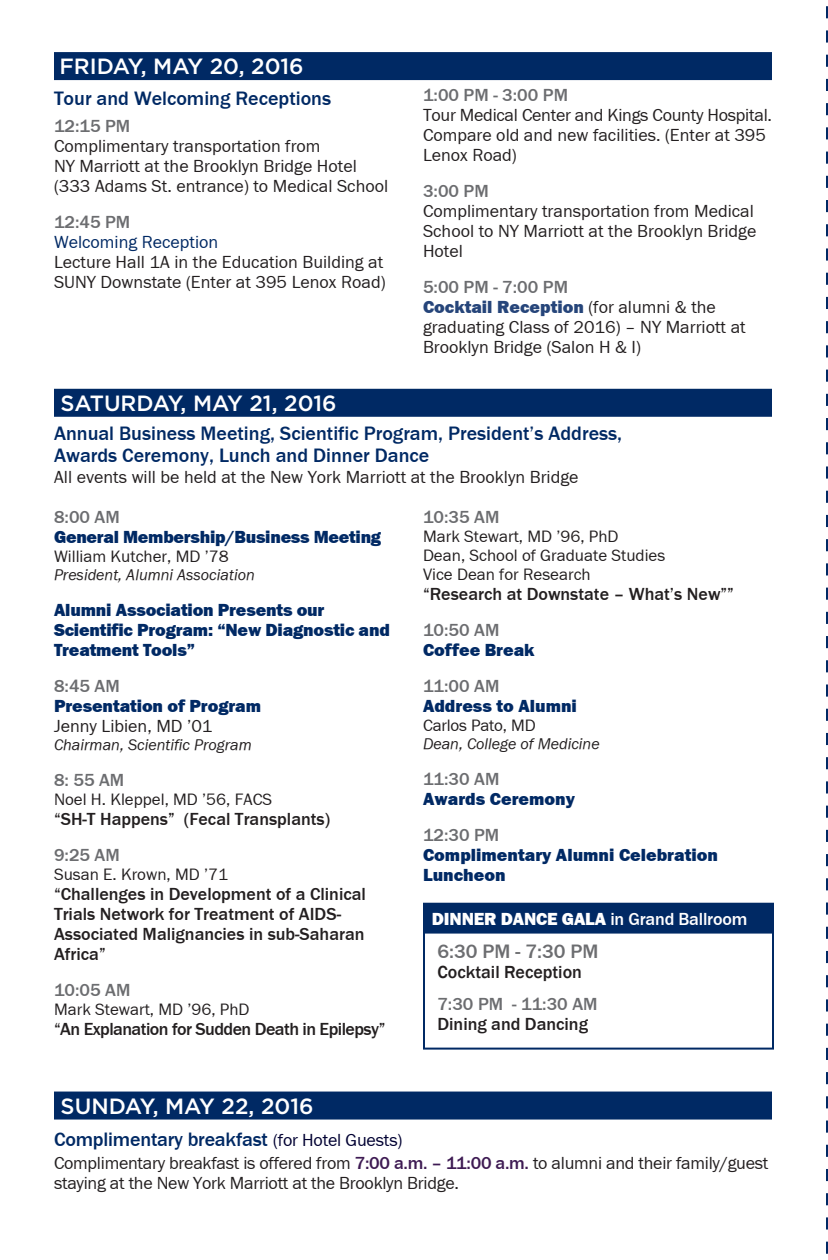
<style>
.page{position:relative;width:828px;height:1260px;background:#fff}
.page>*{position:absolute;margin:0;border:0;box-sizing:border-box;transform-origin:0 0}
.t1{font:500 22px "Gotham";color:#fff}
.t2{font:700 20px/22px "Franklin Gothic";color:#002964}
.t3{font:700 20px "Franklin Gothic";color:#6c6d70}
.t4{font:18px/20px "Franklin Gothic";color:#231f20}
.t5{font:18px/20px "Franklin Gothic H Heavy";letter-spacing:-.01em;color:#002964}
.t6{font:700 18px/20px "Franklin Gothic";color:#231f20}
.t7{font:700 18px "Franklin Gothic";color:#6c6d70}
.t8{font:700 18px "Franklin Gothic";letter-spacing:-.03em;color:#231f20}
.t9{font:18px "Franklin Gothic H Heavy";color:#26457a}
.t10{font:18px "Franklin Gothic H Heavy";letter-spacing:-.01em;color:#fff}
.t11{font:18px "Franklin Gothic";color:#002964}
.t12{font:500 18px "Franklin Gothic";color:#231f20}
.t13{font:17px/19px "Franklin Gothic";color:#231f20}
.t14{font:italic 16px "Franklin Gothic";color:#231f20}
.s1{font-family:"Franklin Gothic";color:#231f20}
.s2{font-family:"Franklin Gothic";font-weight:700}
.s3{font-weight:400;font-size:18px;color:#000032}
.s4{font-weight:700;color:#3e1b53}
</style>
<div class="page">
<div style="left:54px;top:389px;width:718px;height:28px;background:#002964"></div>
<div style="left:423px;top:904px;width:351px;height:30px;background:#002964"></div>
<div style="left:54px;top:1092px;width:718px;height:28px;background:#002964"></div>
<div style="left:54px;top:52px;width:718px;height:28px;background:#002964"></div>
<div style="left:423px;top:903px;width:351px;height:147px;border:2px solid #002964"></div>
<svg style="left:826px;top:6px;width:2px;height:1248px"></svg>
<p class="t1" style="left:60px;top:54px;width:246px">FRIDAY, MAY 20, 2016</p>
<p class="t2" style="left:54px;top:87px;width:279px">Tour and Welcoming Receptions</p>
<p class="t7" style="left:54px;top:116px;width:78px">12:15 PM</p>
<p class="t4" style="left:54px;top:136px;width:336px">Complimentary transportation from<br>NY Marriott at the Brooklyn Bridge Hotel (333 Adams St. entrance) to Medical School</p>
<p class="t7" style="left:54px;top:212px;width:78px">12:45 PM</p>
<p class="t11" style="left:54px;top:232px;width:166px">Welcoming Reception</p>
<p class="t4" style="left:54px;top:252px;width:333px">Lecture Hall 1A in the Education Building at<br>SUNY Downstate (Enter at 395 Lenox Road)</p>
<p class="t7" style="left:423px;top:85px;width:147px">1:00 PM - 3:00 PM</p>
<p class="t4" style="left:423px;top:105px;width:351px">Tour Medical Center and Kings County Hospital.<br>Compare old and new facilities. (Enter at 395<br>Lenox Road)</p>
<p class="t7" style="left:423px;top:181px;width:67px">3:00 PM</p>
<p class="t4" style="left:423px;top:201px;width:335px">Complimentary transportation from Medical<br>School to NY Marriott at the Brooklyn Bridge<br>Hotel</p>
<p class="t7" style="left:423px;top:277px;width:147px">5:00 PM - 7:00 PM</p>
<p class="t9" style="left:423px;top:297px;width:295px">Cocktail Reception <span class="s1">(for alumni &amp; the</span></p>
<p class="t4" style="left:423px;top:317px;width:324px">graduating Class of 2016) – NY Marriott at<br>Brooklyn Bridge (Salon H &amp; I)</p>
<p class="t1" style="left:61px;top:390px;width:278px">SATURDAY, MAY 21, 2016</p>
<p class="t2" style="left:54px;top:423px;width:570px">Annual Business Meeting, Scientific Program, President’s Address,<br>Awards Ceremony, Lunch and Dinner Dance</p>
<p class="t4" style="left:54px;top:467px;width:526px">All events will be held at the New York Marriott at the Brooklyn Bridge</p>
<p class="t7" style="left:54px;top:506px;width:67px">8:00 AM</p>
<p class="t5" style="left:54px;top:527px;width:329px">General Membership/Business Meeting</p>
<p class="t13" style="left:54px;top:547px;width:176px">William Kutcher, MD ’78</p>
<p class="t14" style="left:54px;top:566px;width:202px">President, Alumni Association</p>
<p class="t5" style="left:54px;top:600px;width:337px">Alumni Association Presents our<br>Scientific Program: “New Diagnostic and<br>Treatment Tools”</p>
<p class="t7" style="left:54px;top:675px;width:67px">8:45 AM</p>
<p class="t5" style="left:54px;top:696px;width:209px">Presentation of Program</p>
<p class="t4" style="left:54px;top:716px;width:160px">Jenny Libien, MD ’01</p>
<p class="t14" style="left:54px;top:736px;width:199px">Chairman, Scientific Program</p>
<p class="t7" style="left:54px;top:769px;width:72px">8: 55 AM</p>
<p class="t13" style="left:54px;top:790px;width:220px">Noel H. Kleppel, MD ’56, FACS</p>
<p class="t6" style="left:54px;top:809px;width:278px">“SH-T Happens” (Fecal Transplants)</p>
<p class="t7" style="left:54px;top:844px;width:67px">9:25 AM</p>
<p class="t13" style="left:54px;top:865px;width:176px">Susan E. Krown, MD ’71</p>
<p class="t6" style="left:54px;top:884px;width:313px">“Challenges in Development of a Clinical<br>Trials Network for Treatment of AIDS-<br>Associated Malignancies in sub-Saharan<br>Africa”</p>
<p class="t7" style="left:54px;top:979px;width:78px">10:05 AM</p>
<p class="t13" style="left:54px;top:1000px;width:197px">Mark Stewart, MD ’96, PhD</p>
<p class="t8" style="left:54px;top:1018px;width:333px">“An Explanation for Sudden Death in Epilepsy”</p>
<p class="t7" style="left:423px;top:506px;width:78px">10:35 AM</p>
<p class="t13" style="left:423px;top:527px;width:244px">Mark Stewart, MD ’96, PhD<br>Dean, School of Graduate Studies<br>Vice Dean for Research</p>
<p class="t6" style="left:423px;top:584px;width:313px">“Research at Downstate – What’s New””</p>
<p class="t7" style="left:423px;top:619px;width:78px">10:50 AM</p>
<p class="t5" style="left:423px;top:640px;width:113px">Coffee Break</p>
<p class="t7" style="left:423px;top:675px;width:78px">11:00 AM</p>
<p class="t5" style="left:423px;top:696px;width:155px">Address to Alumni</p>
<p class="t13" style="left:423px;top:716px;width:114px">Carlos Pato, MD</p>
<p class="t14" style="left:423px;top:735px;width:178px">Dean, College of Medicine</p>
<p class="t7" style="left:423px;top:768px;width:78px">11:30 AM</p>
<p class="t5" style="left:423px;top:789px;width:153px">Awards Ceremony</p>
<p class="t7" style="left:423px;top:824px;width:78px">12:30 PM</p>
<p class="t5" style="left:423px;top:845px;width:297px">Complimentary Alumni Celebration<br>Luncheon</p>
<p class="t10" style="left:432px;top:908px;width:317px">DINNER DANCE GALA <span class="s2">in Grand Ballroom</span></p>
<p class="t3" style="left:437px;top:940px;width:163px">6:30 PM - 7:30 PM</p>
<p class="t12" style="left:437px;top:960px;width:146px">Cocktail Reception</p>
<p class="t7" style="left:437px;top:993px;width:162px">7:30 PM - 11:30 AM</p>
<p class="t6" style="left:437px;top:1014px;width:152px">Dining and Dancing</p>
<p class="t1" style="left:61px;top:1093px;width:254px">SUNDAY, MAY 22, 2016</p>
<p class="t2" style="left:54px;top:1128px;width:350px">Complimentary breakfast <span class="s3">(for Hotel Guests)</span></p>
<p class="t4" style="left:54px;top:1154px;width:716px">Complimentary breakfast is offered from <span class="s4">7:00 a.m. – 11:00 a.m.</span> to alumni and their family/guest staying at the New York Marriott at the Brooklyn Bridge.</p>
</div>
